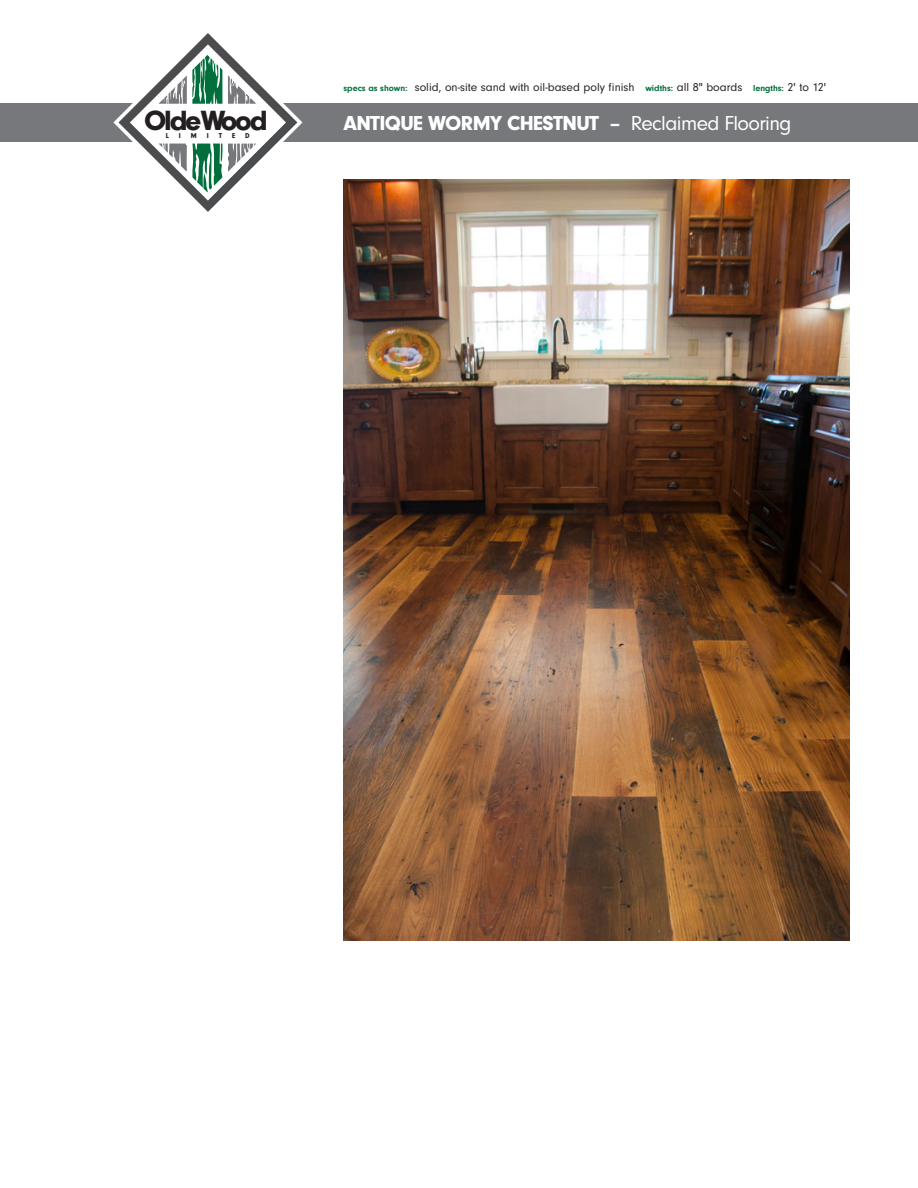
<style>
.page{position:relative;width:918px;height:1188px;background:#fff}
.page>*{position:absolute;margin:0;border:0;box-sizing:border-box;transform-origin:0 0}
.t1{font:900 28.8px "Neuzeit Grotesk T";letter-spacing:-.08em;color:#231f20}
.t2{font:900 21px "Neuzeit Grotesk T";letter-spacing:-.03em;color:#fff}
.t3{font:12px "Neuzeit Grotesk T";color:#231f20}
.t4{font:900 7.35px "Neuzeit Grotesk T";color:#231f20;scale:.95 1}
.s1{font-weight:700;font-size:9px;color:#006f3c}
.s2{font-weight:700}
.s3{font-weight:400}
</style>
<div class="page">
<div style="left:0;top:103px;width:918px;height:39px;background:#76787b"></div>
<svg style="left:113px;top:33px;width:190px;height:179px"></svg>
<img style="left:343px;top:179px;width:506px;height:762px">
<p class="t1" style="left:144px;top:104px;width:125px">Olde Wood</p>
<p class="t4" style="left:166px;top:131px;width:5px">L</p>
<p class="t4" style="left:179px;top:131px;width:4px">I</p>
<p class="t4" style="left:191px;top:131px;width:8px">M</p>
<p class="t4" style="left:207px;top:131px;width:4px">I</p>
<p class="t4" style="left:219px;top:131px;width:5px">T</p>
<p class="t4" style="left:232px;top:131px;width:5px">E</p>
<p class="t4" style="left:245px;top:131px;width:6px">D</p>
<p class="t3" style="left:343px;top:81px;width:484px"><span class="s1">specs as shown:</span> solid, on-site sand with oil-based poly finish <span class="s1">widths:</span> all 8" boards <span class="s1">lengths:</span> 2' to 12'</p>
<p class="t2" style="left:343px;top:111px;width:449px">ANTIQUE WORMY CHESTNUT <span class="s2">–</span> <span class="s3">Reclaimed Flooring</span></p>
</div>
